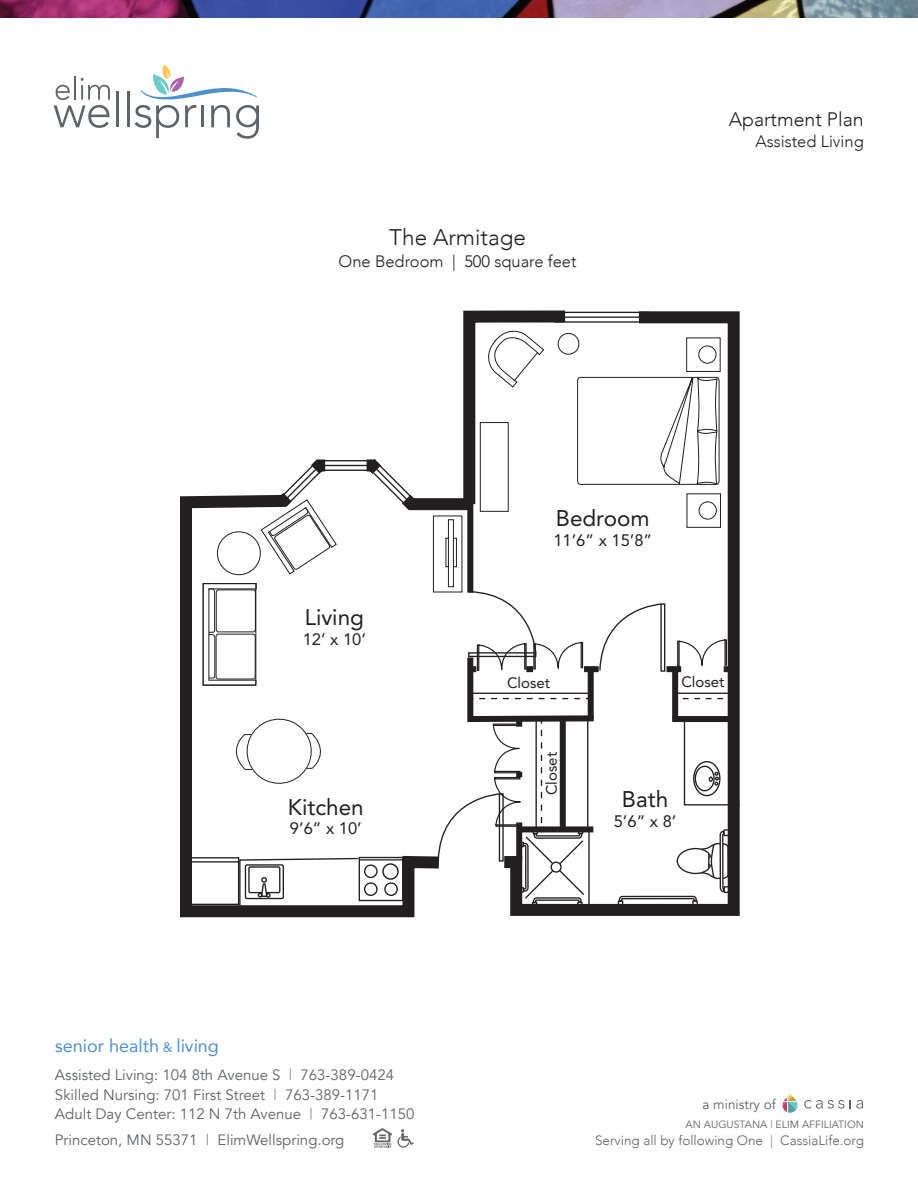
<style>
.page{position:relative;width:918px;height:1188px;background:#fff}
.page>*{position:absolute;margin:0;border:0;box-sizing:border-box;transform-origin:0 0}
.t1{font:22.5px "Avenir";color:#231f20}
.t2{font:300 22.5px "Avenir";color:#231f20}
.t3{font:300 19.5px "Avenir";color:#231f20}
.t4{font:18px "Avenir";color:#5090cc}
.t5{font:300 16.5px "Avenir";color:#231f20}
.t6{font:16.5px "Avenir";color:#231f20}
.t7{font:15px/19.5px "Avenir";color:#5e6367}
.t8{font:15px "Avenir";color:#231f20}
.t9{font:300 13.5px "Avenir";color:#5e6367}
.t10{font:13.5px "Avenir";color:#5e6367}
.t11{font:10.5px "Avenir";color:#5e6367}
.s1{font-size:13.5px}
.s2{color:#83888c}
</style>
<div class="page">
<svg style="left:373px;top:1128px;width:41px;height:20px"></svg>
<img style="left:0;top:0;width:918px;height:18px">
<hr style="left:74px;top:76px;width:2px;height:24px;background:#5e6468">
<svg style="left:54px;top:78px;width:56px;height:50px"></svg>
<hr style="left:116px;top:92px;width:3px;height:35px;background:#5e6468">
<hr style="left:127px;top:92px;width:3px;height:35px;background:#5e6468">
<svg style="left:135px;top:64px;width:124px;height:75px"></svg>
<svg style="left:804px;top:1100px;width:40px;height:9px"></svg>
<svg style="left:850px;top:1100px;width:13px;height:9px"></svg>
<svg style="left:782px;top:1094px;width:16px;height:19px"></svg>
<div style="left:180px;top:496px;width:9px;height:422px;background:#231f20"></div>
<svg style="left:189px;top:310px;width:551px;height:608px"></svg>
<div style="left:217px;top:531px;width:44px;height:44px;border:1px solid #231f20;border-radius:50%"></div>
<p class="t2" style="left:389px;top:223px;width:138px">The Armitage</p>
<p class="t5" style="left:339px;top:250px;width:239px">One Bedroom | 500 square feet</p>
<p class="t3" style="left:729px;top:106px;width:137px">Apartment Plan</p>
<p class="t5" style="left:755px;top:131px;width:110px">Assisted Living</p>
<p class="t1" style="left:305px;top:608px;width:61px">Living</p>
<p class="t6" style="left:303px;top:632px;width:65px">12’ x 10’</p>
<p class="t1" style="left:556px;top:509px;width:95px">Bedroom</p>
<p class="t6" style="left:553px;top:533px;width:100px">11’6” x 15’8”</p>
<p class="t1" style="left:288px;top:798px;width:77px">Kitchen</p>
<p class="t6" style="left:290px;top:822px;width:73px">9’6” x 10’</p>
<p class="t4" style="left:55px;top:1034px;width:165px">senior health <span class="s1">&amp;</span> living</p>
<p class="t7" style="left:55px;top:1066px;width:361px">Assisted Living: 104 8th Avenue S <span class="s2">|</span> 763-389-0424<br>Skilled Nursing: 701 First Street <span class="s2">|</span> 763-389-1171<br>Adult Day Center: 112 N 7th Avenue <span class="s2">|</span> 763-631-1150</p>
<p class="t7" style="left:55px;top:1130px;width:291px">Princeton, MN 55371 <span class="s2">|</span> ElimWellspring.org</p>
<p class="t8" style="left:507px;top:676px;width:45px">Closet</p>
<p class="t8" style="left:681px;top:675px;width:45px">Closet</p>
<p class="t8" style="left:545px;top:795px;width:45px;rotate:-90deg">Closet</p>
<p class="t1" style="left:622px;top:790px;width:48px">Bath</p>
<p class="t6" style="left:614px;top:814px;width:64px">5’6” x 8’</p>
<p class="t10" style="left:703px;top:1095px;width:75px">a ministry of</p>
<p class="t11" style="left:686px;top:1118px;width:180px">AN AUGUSTANA <span class="s2">|</span> ELIM AFFILIATION</p>
<p class="t9" style="left:595px;top:1131px;width:270px">Serving all by following One <span class="s2">|</span> CassiaLife.org</p>
</div>
